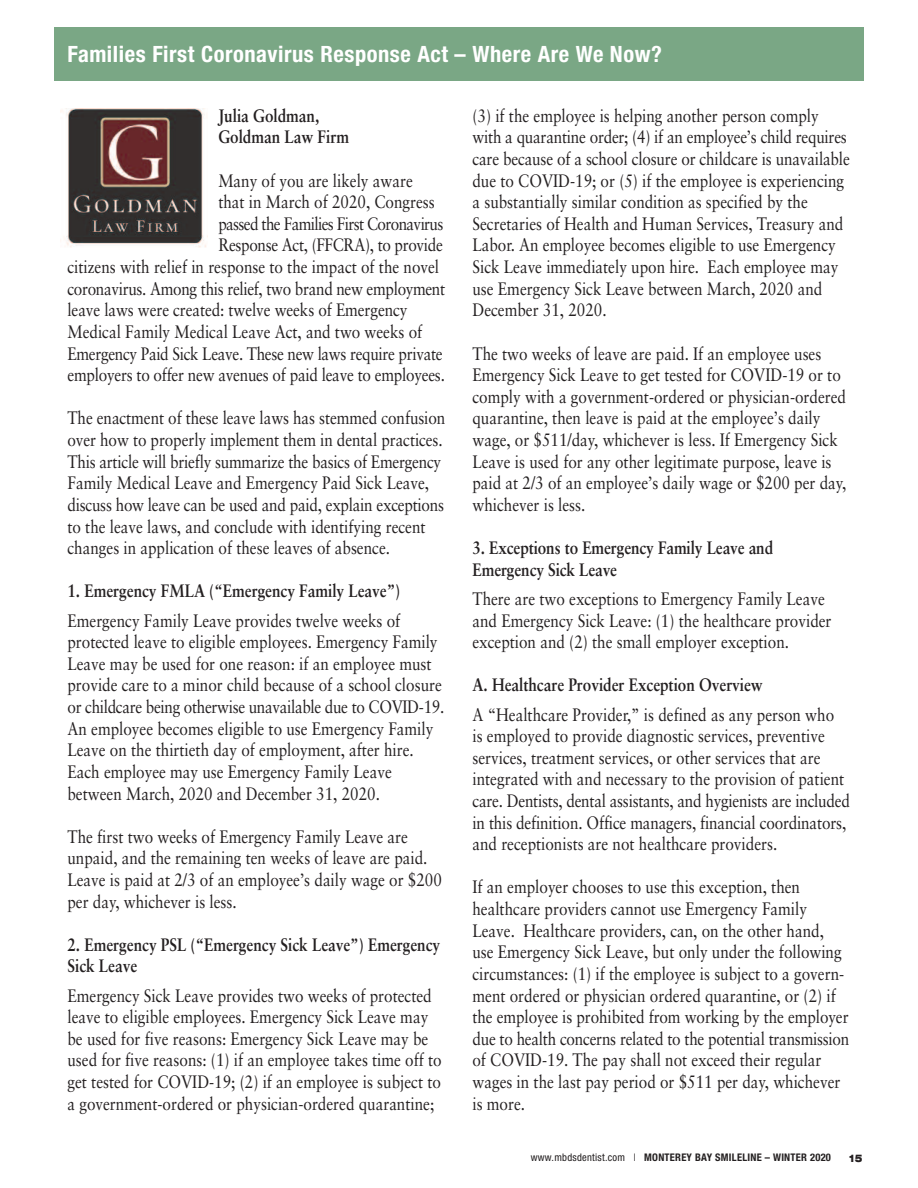
<style>
.page{position:relative;width:918px;height:1188px;background:#fff}
.page>*{position:absolute;margin:0;border:0;box-sizing:border-box;transform-origin:0 0}
.t1{font:700 condensed 22.5px "Helvetica Neue";letter-spacing:.025em;color:#fff}
.t2{font:18px/21.6px "Sabon";color:#231f20;scale:.85 1}
.t3{font:700 18px/21.6px "Sabon";color:#231f20;scale:.85 1}
.t4{font:18px "Sabon";letter-spacing:-.02em;color:#231f20;scale:.85 1}
.t5{font:18px "Sabon";letter-spacing:-.04em;color:#231f20;scale:.85 1}
.t6{font:700 condensed 10.5px "Helvetica Neue";letter-spacing:.025em;color:#231f20}
.t7{font:900 expanded 10.5px "Helvetica Neue";color:#231f20;scale:.75 1}
.s1{font-weight:400}
.s2{font-weight:300}
</style>
<div class="page">
<div style="left:54px;top:27px;width:810px;height:54px;background:#7aa785"></div>
<img style="left:60px;top:108px;width:148px;height:139px">
<p class="t1" style="left:68px;top:46px;width:596px">Families First Coronavirus Response Act – Where Are We Now?</p>
<p class="t3" style="left:218px;top:106px;width:155px">Julia Goldman,<br>Goldman Law Firm</p>
<p class="t2" style="left:218px;top:171px;width:230px">Many of you are likely aware</p>
<p class="t2" style="left:218px;top:193px;width:256px">that in March of 2020, Congress</p>
<p class="t5" style="left:218px;top:216px;width:266px">passed the Families First Coronavirus</p>
<p class="t4" style="left:218px;top:238px;width:266px">Response Act, (FFCRA), to provide</p>
<p class="t2" style="left:67px;top:257px;width:439px">citizens with relief in response to the impact of the novel</p>
<p class="t4" style="left:67px;top:281px;width:446px">coronavirus. Among this relief, two brand new employment</p>
<p class="t2" style="left:67px;top:301px;width:402px">leave laws were created: twelve weeks of Emergency</p>
<p class="t2" style="left:67px;top:322px;width:419px">Medical Family Medical Leave Act, and two weeks of</p>
<p class="t4" style="left:67px;top:346px;width:443px">Emergency Paid Sick Leave. These new laws require private</p>
<p class="t2" style="left:67px;top:366px;width:446px">employers to offer new avenues of paid leave to employees.</p>
<p class="t2" style="left:67px;top:409px;width:446px">The enactment of these leave laws has stemmed confusion over how to properly implement them in dental practices.<br>This article will briefly summarize the basics of Emergency Family Medical Leave and Emergency Paid Sick Leave, discuss how leave can be used and paid, explain exceptions to the leave laws, and conclude with identifying recent changes in application of these leaves of absence.</p>
<p class="t3" style="left:67px;top:582px;width:393px">1. Emergency FMLA (“Emergency Family Leave”)</p>
<p class="t2" style="left:67px;top:611px;width:445px">Emergency Family Leave provides twelve weeks of protected leave to eligible employees. Emergency Family Leave may be used for one reason: if an employee must provide care to a minor child because of a school closure or childcare being otherwise unavailable due to COVID-19.<br>An employee becomes eligible to use Emergency Family Leave on the thirtieth day of employment, after hire.<br>Each employee may use Emergency Family Leave between March, 2020 and December 31, 2020.</p>
<p class="t2" style="left:67px;top:827px;width:442px">The first two weeks of Emergency Family Leave are unpaid, and the remaining ten weeks of leave are paid.<br>Leave is paid at 2/3 of an employee’s daily wage or $200 per day, whichever is less.</p>
<p class="t3" style="left:67px;top:935px;width:440px">2. Emergency PSL (“Emergency Sick Leave”) Emergency<br>Sick Leave</p>
<p class="t2" style="left:67px;top:986px;width:442px">Emergency Sick Leave provides two weeks of protected leave to eligible employees. Emergency Sick Leave may be used for five reasons: Emergency Sick Leave may be used for five reasons: (1) if an employee takes time off to get tested for COVID-19; (2) if an employee is subject to a government-ordered or physician-ordered quarantine;</p>
<p class="t2" style="left:472px;top:106px;width:445px">(3) if the employee is helping another person comply with a quarantine order; (4) if an employee’s child requires care because of a school closure or childcare is unavailable due to COVID-19; or (5) if the employee is experiencing a substantially similar condition as specified by the Secretaries of Health and Human Services, Treasury and Labor. An employee becomes eligible to use Emergency Sick Leave immediately upon hire. Each employee may use Emergency Sick Leave between March, 2020 and December 31, 2020.</p>
<p class="t2" style="left:472px;top:344px;width:441px">The two weeks of leave are paid. If an employee uses Emergency Sick Leave to get tested for COVID-19 or to comply with a government-ordered or physician-ordered quarantine, then leave is paid at the employee’s daily wage, or $511/day, whichever is less. If Emergency Sick Leave is used for any other legitimate purpose, leave is paid at 2/3 of an employee’s daily wage or $200 per day, whichever is less.</p>
<p class="t3" style="left:472px;top:539px;width:355px">3. Exceptions to Emergency Family Leave and<br>Emergency Sick Leave</p>
<p class="t2" style="left:472px;top:589px;width:424px">There are two exceptions to Emergency Family Leave and Emergency Sick Leave: (1) the healthcare provider exception and (2) the small employer exception.</p>
<p class="t3" style="left:472px;top:676px;width:343px">A. Healthcare Provider Exception Overview</p>
<p class="t2" style="left:472px;top:705px;width:445px">A “Healthcare Provider,” is defined as any person who<br>is employed to provide diagnostic services, preventive services, treatment services, or other services that are integrated with and necessary to the provision of patient care. Dentists, dental assistants, and hygienists are included in this definition. Office managers, financial coordinators, and receptionists are not healthcare providers.</p>
<p class="t2" style="left:472px;top:878px;width:445px">If an employer chooses to use this exception, then healthcare providers cannot use Emergency Family Leave. Healthcare providers, can, on the other hand, use Emergency Sick Leave, but only under the following circumstances: (1) if the employee is subject to a govern&shy;ment ordered or physician ordered quarantine, or (2) if the employee is prohibited from working by the employer due to health concerns related to the potential transmission of COVID-19. The pay shall not exceed their regular wages in the last pay period or $511 per day, whichever is more.</p>
<p class="t6" style="left:531px;top:1154px;width:302px"><span class="s1">www.mbdsdentist.com</span> <span class="s2">I</span> MONTEREY BAY SMILELINE – WINTER 2020</p>
<p class="t7" style="left:849px;top:1154px;width:19px">15</p>
</div>
